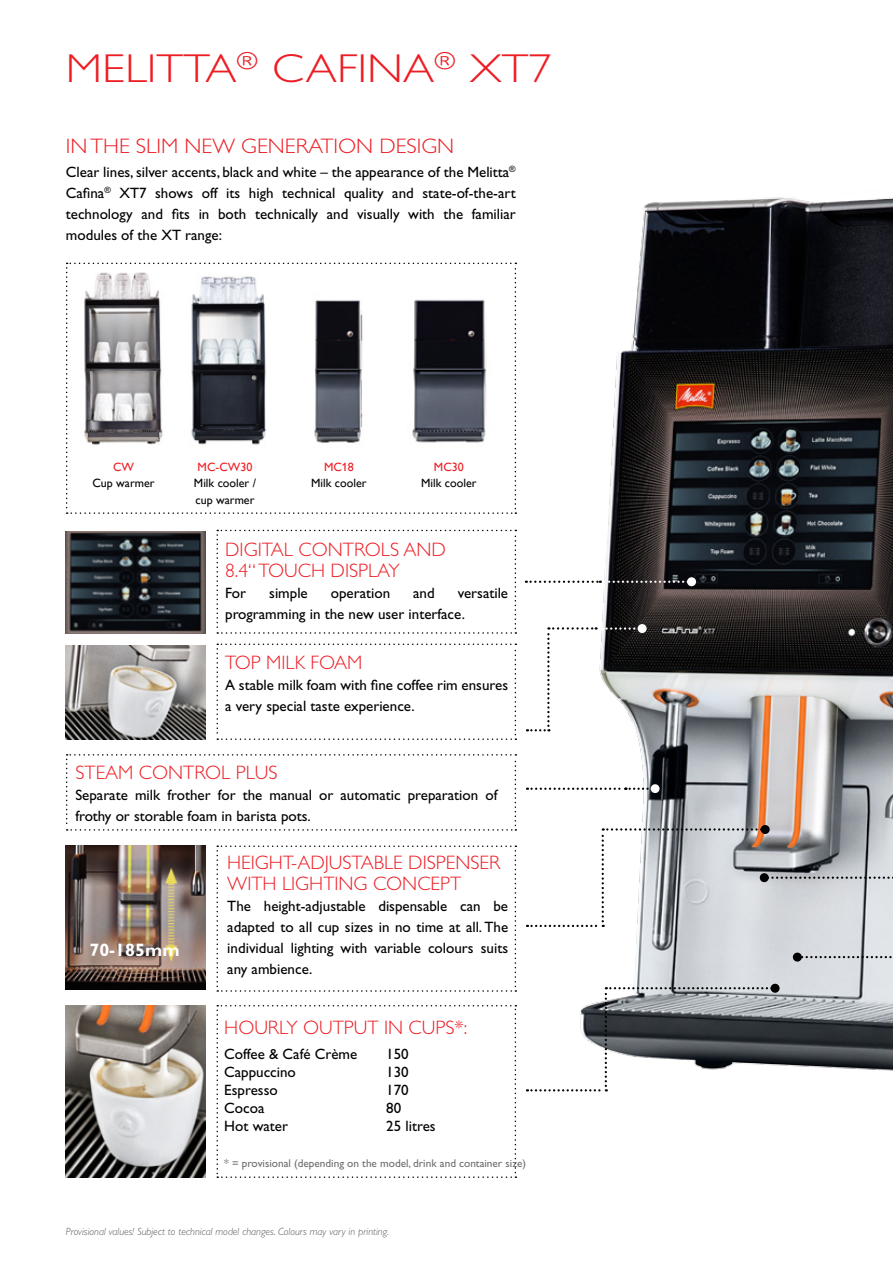
<style>
.page{position:relative;width:893px;height:1263px;background:#fff}
.page>*{position:absolute;margin:0;border:0;box-sizing:border-box;transform-origin:0 0}
.t1{font:300 40.5px "Gill Alt One";color:#ed1d24;scale:1.15 1}
.t2{font:300 21px "Gill Alt One";color:#ed1d24;scale:1.05 1}
.t3{font:300 19.5px/21px "Gill Sans";color:#ed1d24}
.t4{font:700 18px "Gill Sans";color:#fff}
.t5{font:15px/21px "Gill Alt One";color:#000}
.t6{font:15px "Gill Sans";color:#000}
.t7{font:12px/16.5px "Gill Sans Alt One WGL";color:#000}
.t8{font:12px "Gill Sans Alt One WGL";color:#ed1d24}
.t9{font:11.25px "Gill Sans";color:#6d6e71}
.t10{font:italic 300 10.5px "Gill Alt One";color:#58595b}
</style>
<div class="page">
<img style="left:554px;top:197px;width:339px;height:895px">
<div style="left:761px;top:825px;width:9px;height:9px;background:#000;border-radius:50%"></div>
<svg style="left:527px;top:987px;width:249px;height:104px"></svg>
<div style="left:771px;top:984px;width:9px;height:9px;background:#000;border-radius:50%"></div>
<svg style="left:802px;top:956px;width:91px;height:2px"></svg>
<div style="left:793px;top:952px;width:9px;height:9px;background:#000;border-radius:50%"></div>
<svg style="left:527px;top:828px;width:366px;height:99px"></svg>
<div style="left:760px;top:873px;width:9px;height:9px;background:#000;border-radius:50%"></div>
<img style="left:66px;top:846px;width:140px;height:144px">
<svg style="left:216px;top:530px;width:300px;height:104px"></svg>
<svg style="left:216px;top:643px;width:300px;height:97px"></svg>
<svg style="left:66px;top:754px;width:450px;height:77px"></svg>
<svg style="left:66px;top:263px;width:450px;height:251px"></svg>
<svg style="left:216px;top:1005px;width:300px;height:173px"></svg>
<svg style="left:216px;top:845px;width:300px;height:147px"></svg>
<img style="left:80px;top:266px;width:93px;height:183px">
<img style="left:398px;top:268px;width:103px;height:181px">
<img style="left:287px;top:278px;width:103px;height:171px">
<img style="left:173px;top:268px;width:103px;height:181px">
<img style="left:66px;top:1005px;width:140px;height:173px">
<img style="left:66px;top:646px;width:140px;height:94px">
<img style="left:66px;top:532px;width:140px;height:101px">
<div style="left:687px;top:577px;width:9px;height:9px;background:#fff;border-radius:50%"></div>
<svg style="left:527px;top:627px;width:116px;height:104px"></svg>
<div style="left:638px;top:624px;width:9px;height:9px;background:#fff;border-radius:50%"></div>
<svg style="left:526px;top:581px;width:161px;height:2px"></svg>
<svg style="left:527px;top:788px;width:124px;height:2px"></svg>
<div style="left:652px;top:785px;width:7px;height:7px;background:#fff;border-radius:50%"></div>
<div style="left:651px;top:784px;width:8px;height:9px;border:2px solid #fff;border-radius:50%"></div>
<h1 class="t1" style="left:66px;top:46px;width:424px">MELITTA<sup>®</sup> CAFINA<sup>®</sup> XT7</h1>
<h2 class="t2" style="left:66px;top:135px;width:371px">IN THE SLIM NEW GENERATION DESIGN</h2>
<p class="t5" style="left:66px;top:161px;width:451px;text-align:justify">Clear lines, silver accents, black and white – the appearance of the Melitta<sup>® </sup>Cafina<sup>®</sup> XT7 shows off its high technical quality and state-of-the-art technology and fits in both technically and visually with the familiar modules of the XT range:</p>
<p class="t8" style="left:113px;top:458px;width:22px">CW</p>
<p class="t7" style="left:92px;top:475px;width:64px">Cup warmer</p>
<p class="t8" style="left:198px;top:458px;width:56px">MC-CW30</p>
<p class="t7" style="left:194px;top:475px;width:64px">Milk cooler / cup warmer</p>
<p class="t8" style="left:324px;top:458px;width:31px">MC18</p>
<p class="t7" style="left:311px;top:475px;width:57px">Milk cooler</p>
<p class="t8" style="left:434px;top:458px;width:31px">MC30</p>
<p class="t7" style="left:421px;top:475px;width:57px">Milk cooler</p>
<h3 class="t3" style="left:225px;top:538px;width:222px">DIGITAL CONTROLS AND<br>8.4“ TOUCH DISPLAY</h3>
<p class="t5" style="left:225px;top:582px;width:23px">For</p>
<p class="t5" style="left:269px;top:582px;width:40px">simple</p>
<p class="t5" style="left:331px;top:582px;width:61px">operation</p>
<p class="t5" style="left:413px;top:582px;width:23px">and</p>
<p class="t5" style="left:225px;top:582px;width:284px;text-indent:233px">versatile programming in the new user interface.</p>
<h3 class="t3" style="left:225px;top:652px;width:139px">TOP MILK FOAM</h3>
<p class="t5" style="left:225px;top:675px;width:284px">A stable milk foam with fine coffee rim ensures a very special taste experience.</p>
<h3 class="t3" style="left:75px;top:761px;width:204px">STEAM CONTROL PLUS</h3>
<p class="t5" style="left:75px;top:784px;width:424px">Separate milk frother for the manual or automatic preparation of frothy or storable foam in barista pots.</p>
<p class="t4" style="left:89px;top:939px;width:92px">70-185mm</p>
<h3 class="t3" style="left:227px;top:852px;width:275px">HEIGHT-ADJUSTABLE DISPENSER<br>WITH LIGHTING CONCEPT</h3>
<p class="t5" style="left:227px;top:896px;width:282px;text-align:justify">The height-adjustable dispensable can be adapted to all cup sizes in no time at all. The individual lighting with variable colours suits any ambience.</p>
<h3 class="t3" style="left:224px;top:1016px;width:244px">HOURLY OUTPUT IN CUPS*:</h3>
<p class="t6" style="left:224px;top:1045px;width:134px">Coffee &amp; Café Crème</p>
<p class="t6" style="left:386px;top:1045px;width:24px">150</p>
<p class="t6" style="left:224px;top:1063px;width:73px">Cappuccino</p>
<p class="t6" style="left:386px;top:1063px;width:24px">130</p>
<p class="t6" style="left:224px;top:1081px;width:55px">Espresso</p>
<p class="t6" style="left:386px;top:1081px;width:24px">170</p>
<p class="t6" style="left:224px;top:1099px;width:42px">Cocoa</p>
<p class="t6" style="left:386px;top:1099px;width:16px">80</p>
<p class="t6" style="left:224px;top:1117px;width:65px">Hot water</p>
<p class="t6" style="left:386px;top:1117px;width:51px">25 litres</p>
<p class="t9" style="left:224px;top:1156px;width:303px">* = provisional (depending on the model, drink and container size)</p>
<p class="t10" style="left:66px;top:1225px;width:324px">Provisional values! Subject to technical model changes. Colours may vary in printing.</p>
</div>
